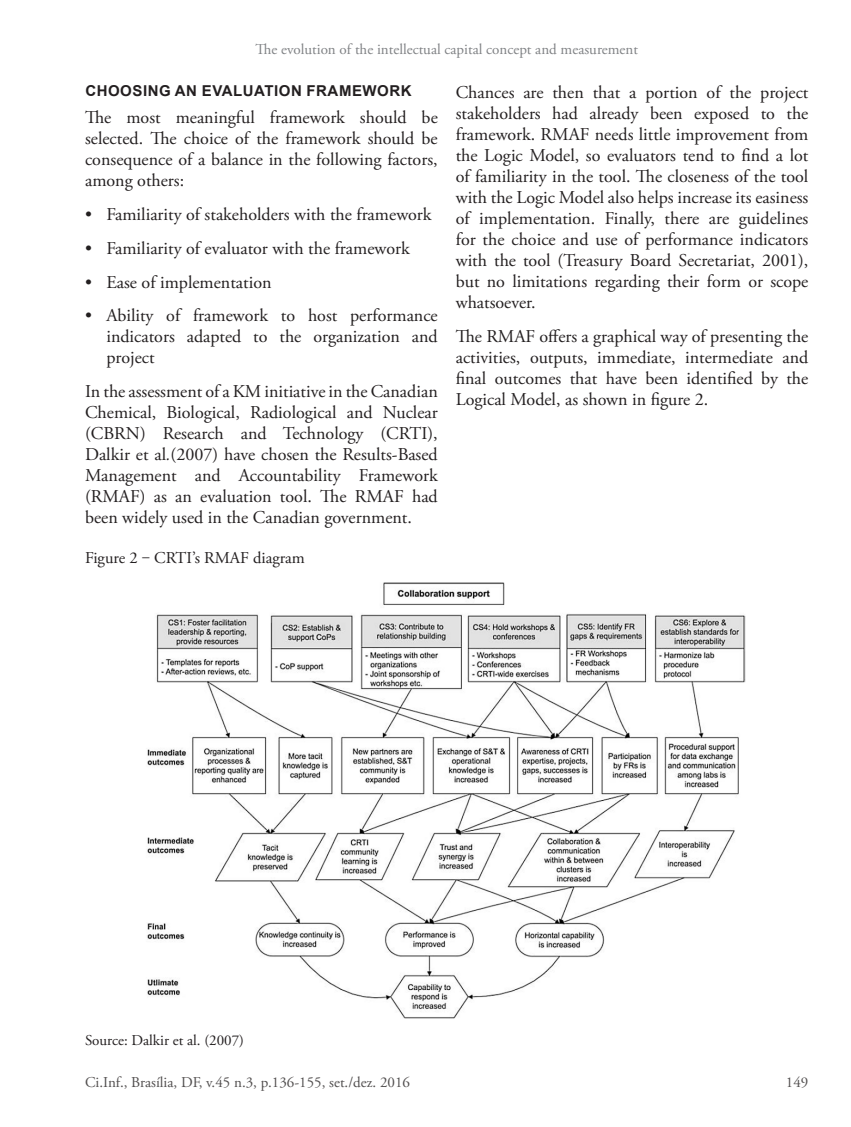
<style>
.page{position:relative;width:851px;height:1127px;background:#fff}
.page>*{position:absolute;margin:0;border:0;box-sizing:border-box;transform-origin:0 0}
.Corpo_de_Texto{font:18px/21px "Adobe Garamond Pro";color:#231f20;text-align:justify}
.Ci_Inf__Título_image{font:16.5px "Adobe Garamond Pro";color:#231f20}
.t1{font:15px "Adobe Garamond Pro";color:#808285}
.t2{font:15px "Adobe Garamond Pro";color:#524f4f}
.Ci_Inf__Seção_de_art{font:700 15px "Arial";letter-spacing:.035em;color:#231f20}
.Corpo_de_Texto-2{font:15px "Adobe Garamond Pro";color:#231f20}
.s1{font-style:italic}
</style>
<div class="page">
<img style="left:147px;top:582px;width:599px;height:437px">
<p class="t1" style="left:255px;top:40px;width:384px">The evolution of the intellectual capital concept and measurement</p>
<p class="Ci_Inf__Seção_de_art" style="left:85px;top:80px;width:328px">CHOOSING AN EVALUATION FRAMEWORK</p>
<p class="Corpo_de_Texto" style="left:85px;top:108px;width:354px">The most meaningful framework should be selected. The choice of the framework should be consequence of a balance in the following factors, among others:</p>
<p class="Corpo_de_Texto" style="left:85px;top:205px;width:348px">• Familiarity of stakeholders with the framework</p>
<p class="Corpo_de_Texto" style="left:85px;top:238px;width:326px">• Familiarity of evaluator with the framework</p>
<p class="Corpo_de_Texto" style="left:85px;top:272px;width:188px">• Ease of implementation</p>
<p class="Corpo_de_Texto" style="left:106px;top:306px;width:333px;text-indent:-21px">• Ability of framework to host performance indicators adapted to the organization and project</p>
<p class="Corpo_de_Texto" style="left:85px;top:382px;width:354px">In the assessment of a KM initiative in the Canadian Chemical, Biological, Radiological and Nuclear (CBRN) Research and Technology (CRTI), Dalkir et al<span class="s1">.</span>(2007) have chosen the Results-Based Management and Accountability Framework (RMAF) as an evaluation tool. The RMAF had been widely used in the Canadian government.</p>
<p class="Corpo_de_Texto" style="left:455px;top:83px;width:354px">Chances are then that a portion of the project stakeholders had already been exposed to the framework. RMAF needs little improvement from the Logic Model, so evaluators tend to find a lot of familiarity in the tool. The closeness of the tool with the Logic Model also helps increase its easiness of implementation. Finally, there are guidelines for the choice and use of performance indicators with the tool (Treasury Board Secretariat, 2001), but no limitations regarding their form or scope whatsoever.</p>
<p class="Corpo_de_Texto" style="left:455px;top:326px;width:354px">The RMAF offers a graphical way of presenting the activities, outputs, immediate, intermediate and final outcomes that have been identified by the Logical Model, as shown in figure 2.</p>
<p class="Ci_Inf__Título_image" style="left:85px;top:548px;width:221px">Figure 2 ‒ CRTI’s RMAF diagram</p>
<p class="Corpo_de_Texto-2" style="left:85px;top:1031px;width:160px">Source: Dalkir et al. (2007)</p>
<p class="t2" style="left:85px;top:1073px;width:326px">Ci.Inf., Brasília, DF, v.45 n.3, p.136-155, set./dez. 2016</p>
<p class="t2" style="left:785px;top:1073px;width:24px">149</p>
</div>
